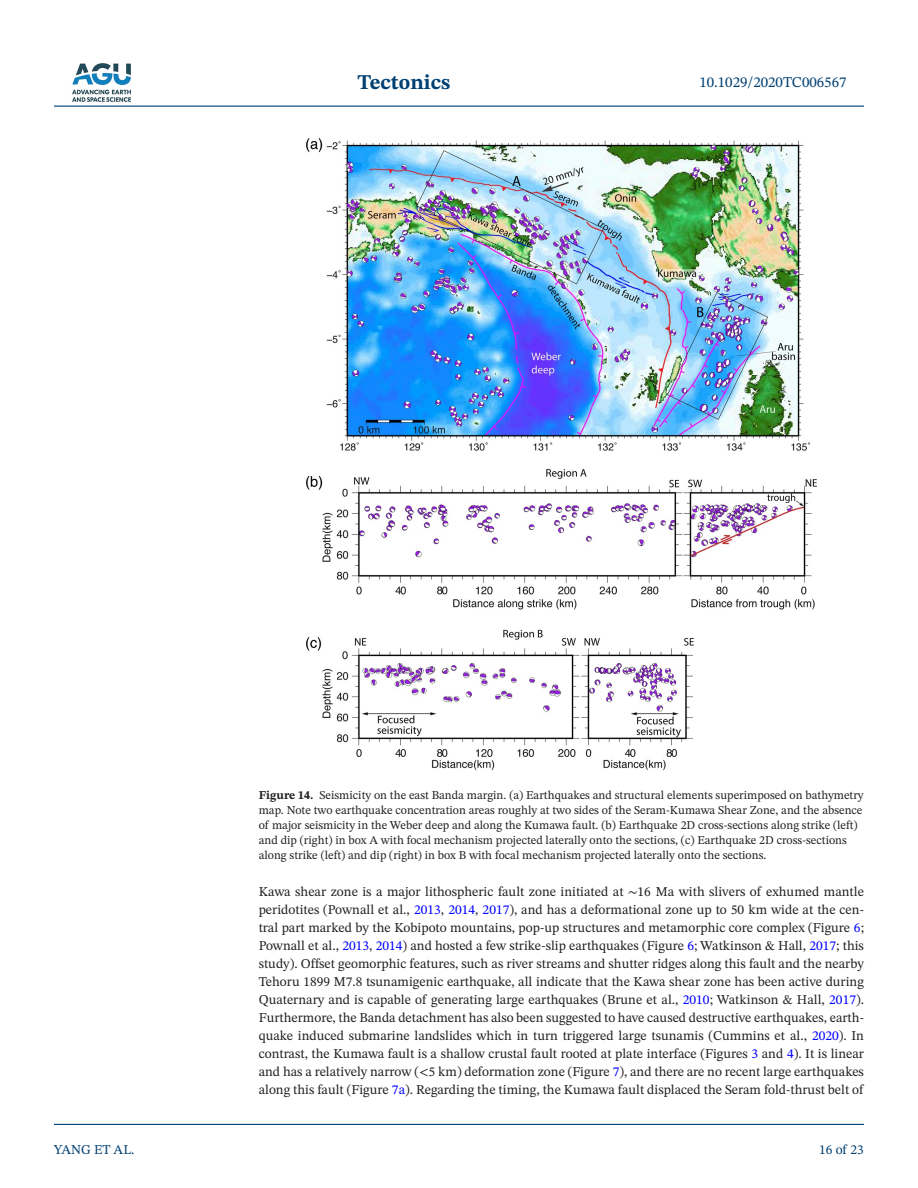
<style>
.page{position:relative;width:918px;height:1188px;background:#fff}
.page>*{position:absolute;margin:0;border:0;box-sizing:border-box;transform-origin:0 0}
.t1{font:700 21px "STIX Two Text";color:#004073}
.t2{font:15px "STIX Two Text";color:#004073}
.t3{font:13.5px/18px "STIX Two Text";color:#231f20;text-align:justify}
.t4{font:13.5px "STIX Two Text";color:#004073}
.t5{font:12px/15px "STIX Two Text";color:#231f20}
.s1{font-weight:700}
.s2{font-family:"STIX Two Math"}
.s3{color:#00f}
</style>
<div class="page">
<hr style="left:54px;top:106px;width:810px;height:1px;background:#004073">
<hr style="left:54px;top:1124px;width:810px;height:1px;background:#004073">
<img style="left:72px;top:63px;width:59px;height:39px">
<img style="left:306px;top:138px;width:511px;height:632px">
<h1 class="t1" style="left:357px;top:67px;width:95px">Tectonics</h1>
<p class="t2" style="left:699px;top:72px;width:149px">10.1029/2020TC006567</p>
<p class="t4" style="left:54px;top:1140px;width:82px">YANG ET AL.</p>
<p class="t5" style="left:259px;top:787px;width:607px"><span class="s1">Figure 14.</span> Seismicity on the east Banda margin. (a) Earthquakes and structural elements superimposed on bathymetry map. Note two earthquake concentration areas roughly at two sides of the Seram-Kumawa Shear Zone, and the absence of major seismicity in the Weber deep and along the Kumawa fault. (b) Earthquake 2D cross-sections along strike (left) and dip (right) in box A with focal mechanism projected laterally onto the sections, (c) Earthquake 2D cross-sections along strike (left) and dip (right) in box B with focal mechanism projected laterally onto the sections.</p>
<p class="t3" style="left:259px;top:883px;width:607px">Kawa shear zone is a major lithospheric fault zone initiated at <span class="s2">∼</span>16 Ma with slivers of exhumed mantle peridotites (Pownall et al., <span class="s3">2013</span>, <span class="s3">2014</span>, <span class="s3">2017</span>), and has a deformational zone up to 50 km wide at the cen&shy;tral part marked by the Kobipoto mountains, pop-up structures and metamorphic core complex (Figure <span class="s3">6</span>; Pownall et al., <span class="s3">2013</span>, <span class="s3">2014</span>) and hosted a few strike-slip earthquakes (Figure <span class="s3">6</span>; Watkinson &amp; Hall, <span class="s3">2017</span>; this study). Offset geomorphic features, such as river streams and shutter ridges along this fault and the nearby Tehoru 1899 M7.8 tsunamigenic earthquake, all indicate that the Kawa shear zone has been active during Quaternary and is capable of generating large earthquakes (Brune et al., <span class="s3">2010</span>; Watkinson &amp; Hall, <span class="s3">2017</span>).<br>Furthermore, the Banda detachment has also been suggested to have caused destructive earthquakes, earth&shy;quake induced submarine landslides which in turn triggered large tsunamis (Cummins et al., <span class="s3">2020</span>). In contrast, the Kumawa fault is a shallow crustal fault rooted at plate interface (Figures <span class="s3">3</span> and <span class="s3">4</span>). It is linear and has a relatively narrow (&lt;5 km) deformation zone (Figure <span class="s3">7</span>), and there are no recent large earthquakes along this fault (Figure <span class="s3">7a</span>). Regarding the timing, the Kumawa fault displaced the Seram fold-thrust belt of</p>
<p class="t4" style="left:819px;top:1140px;width:46px">16 of 23</p>
</div>
